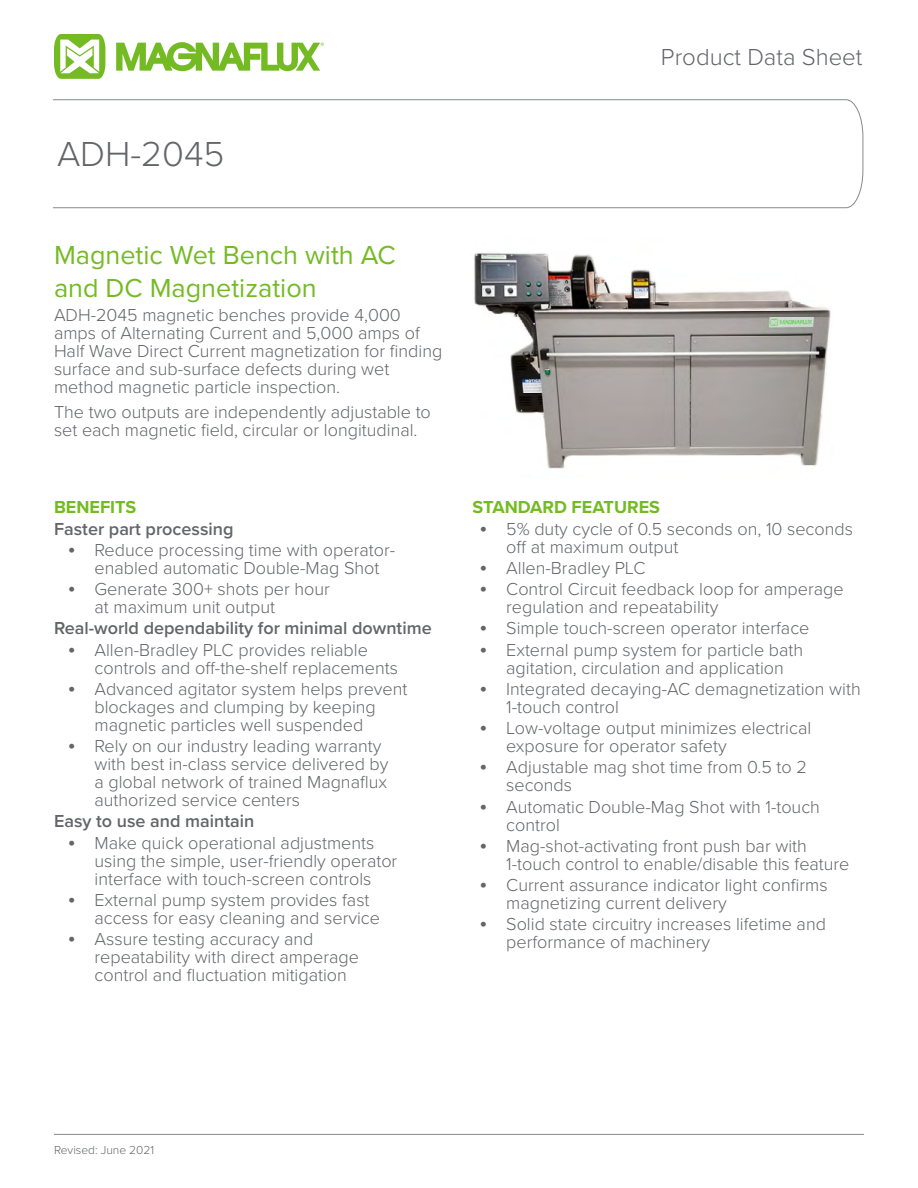
<style>
.page{position:relative;width:918px;height:1188px;background:#fff}
.page>*{position:absolute;margin:0;border:0;box-sizing:border-box;transform-origin:0 0}
.t1{font:300 36px "Proxima Nova";color:#636569}
.t2{font:27px/32.4px "Proxima Nova";color:#74bb23}
.t3{font:300 24px "Proxima Nova";color:#636569}
.t4{font:300 18px/18px "Proxima Nova";color:#636569}
.t5{font:600 18px "Proxima Nova";color:#636569}
.t6{font:700 18px "Proxima Nova";color:#74bb23}
.t7{font:300 12px "Proxima Nova";color:#636569}
.s1{font-size:24px}
</style>
<div class="page">
<svg style="left:116px;top:42px;width:208px;height:29px"></svg>
<svg style="left:54px;top:34px;width:51px;height:45px"></svg>
<hr style="left:54px;top:1134px;width:810px;height:1px;background:#878a8e">
<svg style="left:53px;top:99px;width:811px;height:109px"></svg>
<img style="left:474px;top:253px;width:357px;height:216px">
<h1 class="t1" style="left:57px;top:127px;width:169px">ADH-2045</h1>
<h3 class="t3" style="left:661px;top:39px;width:203px">Product Data Sheet</h3>
<h2 class="t2" style="left:54px;top:238px;width:343px">Magnetic Wet Bench with AC and DC Magnetization</h2>
<p class="t4" style="left:54px;top:306px;width:390px">ADH-2045 magnetic benches provide 4,000 amps of Alternating Current and 5,000 amps of Half Wave Direct Current magnetization for finding surface and sub-surface defects during wet method magnetic particle inspection.</p>
<p class="t4" style="left:54px;top:402px;width:378px">The two outputs are independently adjustable to set each magnetic field, circular or longitudinal.</p>
<p class="t6" style="left:54px;top:494px;width:84px">BENEFITS</p>
<p class="t5" style="left:54px;top:515px;width:181px">Faster part processing</p>
<p class="t4" style="left:94px;top:540px;width:302px;text-indent:-27px"><span class="s1">•</span> Reduce processing time with operator&shy;enabled automatic Double-Mag Shot</p>
<p class="t4" style="left:94px;top:579px;width:237px;text-indent:-27px"><span class="s1">•</span> Generate 300+ shots per hour at maximum unit output</p>
<p class="t5" style="left:54px;top:615px;width:379px">Real-world dependability for minimal downtime</p>
<p class="t4" style="left:94px;top:640px;width:305px;text-indent:-27px"><span class="s1">•</span> Allen-Bradley PLC provides reliable controls and off-the-shelf replacements</p>
<p class="t4" style="left:94px;top:679px;width:315px;text-indent:-27px"><span class="s1">•</span> Advanced agitator system helps prevent blockages and clumping by keeping magnetic particles well suspended</p>
<p class="t4" style="left:94px;top:736px;width:296px;text-indent:-27px"><span class="s1">•</span> Rely on our industry leading warranty with best in-class service delivered by a global network of trained Magnaflux authorized service centers</p>
<p class="t5" style="left:54px;top:808px;width:202px">Easy to use and maintain</p>
<p class="t4" style="left:94px;top:833px;width:304px;text-indent:-27px"><span class="s1">•</span> Make quick operational adjustments using the simple, user-friendly operator interface with touch-screen controls</p>
<p class="t4" style="left:94px;top:890px;width:287px;text-indent:-27px"><span class="s1">•</span> External pump system provides fast access for easy cleaning and service</p>
<p class="t4" style="left:94px;top:929px;width:266px;text-indent:-27px"><span class="s1">•</span> Assure testing accuracy and repeatability with direct amperage control and fluctuation mitigation</p>
<p class="t6" style="left:472px;top:494px;width:189px">STANDARD FEATURES</p>
<p class="t4" style="left:506px;top:519px;width:348px;text-indent:-27px"><span class="s1">•</span> 5% duty cycle of 0.5 seconds on, 10 seconds off at maximum output</p>
<p class="t4" style="left:479px;top:558px;width:168px"><span class="s1">•</span> Allen-Bradley PLC</p>
<p class="t4" style="left:506px;top:579px;width:339px;text-indent:-27px"><span class="s1">•</span> Control Circuit feedback loop for amperage regulation and repeatability</p>
<p class="t4" style="left:479px;top:618px;width:332px"><span class="s1">•</span> Simple touch-screen operator interface</p>
<p class="t4" style="left:479px;top:640px;width:326px;text-align:center"><span class="s1">•</span> External pump system for particle bath agitation, circulation and application</p>
<p class="t4" style="left:506px;top:679px;width:356px;text-indent:-27px"><span class="s1">•</span> Integrated decaying-AC demagnetization with<br>1-touch control</p>
<p class="t4" style="left:506px;top:718px;width:307px;text-indent:-27px"><span class="s1">•</span> Low-voltage output minimizes electrical exposure for operator safety</p>
<p class="t4" style="left:506px;top:757px;width:302px;text-indent:-27px"><span class="s1">•</span> Adjustable mag shot time from 0.5 to 2 seconds</p>
<p class="t4" style="left:506px;top:797px;width:315px;text-indent:-27px"><span class="s1">•</span> Automatic Double-Mag Shot with 1-touch control</p>
<p class="t4" style="left:506px;top:836px;width:345px;text-indent:-27px"><span class="s1">•</span> Mag-shot-activating front push bar with<br>1-touch control to enable/disable this feature</p>
<p class="t4" style="left:506px;top:875px;width:323px;text-indent:-27px"><span class="s1">•</span> Current assurance indicator light confirms magnetizing current delivery</p>
<p class="t4" style="left:506px;top:914px;width:321px;text-indent:-27px"><span class="s1">•</span> Solid state circuitry increases lifetime and performance of machinery</p>
<p class="t7" style="left:54px;top:1141px;width:102px">Revised: June 2021</p>
</div>
